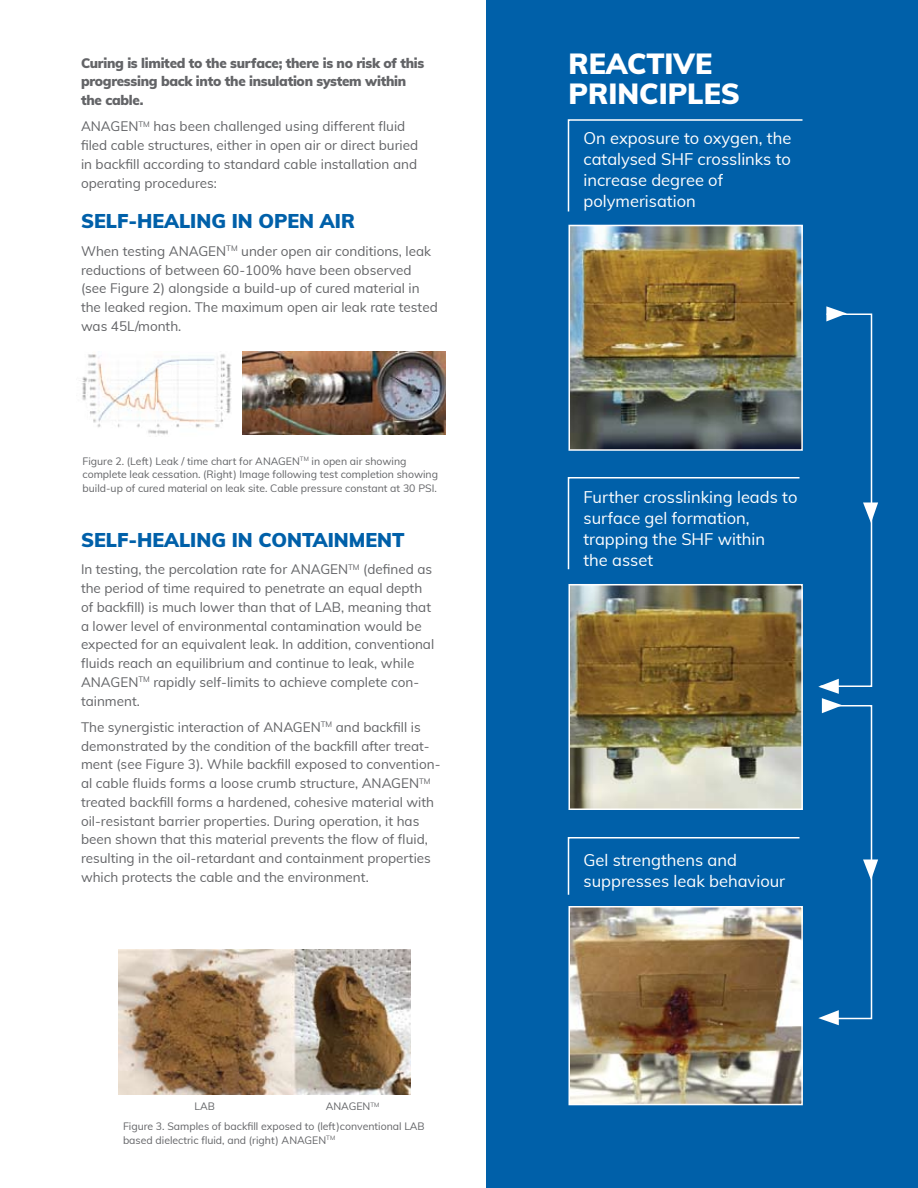
<style>
.page{position:relative;width:918px;height:1188px;background:#fff}
.page>*{position:absolute;margin:0;border:0;box-sizing:border-box;transform-origin:0 0}
.t1{font:900 28.5px/30px "Muli";color:#fff}
.t2{font:900 19.5px "Muli";color:#0060a9}
.t3{font:16.5px/21px "Muli";color:#fff}
.t4{font:13.5px/18.8px "Muli";color:#636467}
.t5{font:900 13.5px/18.8px "Muli";letter-spacing:-.02em;color:#636467}
.t6{font:10.5px/13.5px "Muli";color:#636467}
</style>
<div class="page">
<div style="left:486px;top:0;width:432px;height:1188px;background:#0060a9"></div>
<img style="left:118px;top:950px;width:292px;height:145px">
<img style="left:571px;top:228px;width:229px;height:220px">
<div style="left:568px;top:225px;width:235px;height:226px;border:2px solid #fff"></div>
<img style="left:571px;top:587px;width:229px;height:220px">
<div style="left:568px;top:584px;width:235px;height:226px;border:2px solid #fff"></div>
<img style="left:571px;top:909px;width:229px;height:193px">
<div style="left:568px;top:906px;width:235px;height:199px;border:2px solid #fff"></div>
<svg style="left:818px;top:306px;width:60px;height:719px"></svg>
<svg style="left:567px;top:119px;width:236px;height:93px"></svg>
<svg style="left:567px;top:477px;width:233px;height:93px"></svg>
<svg style="left:567px;top:837px;width:233px;height:58px"></svg>
<img style="left:82px;top:354px;width:149px;height:81px">
<img style="left:243px;top:351px;width:203px;height:83px">
<p class="t5" style="left:81px;top:53px;width:345px">Curing is limited to the surface; there is no risk of this progressing back into the insulation system within the cable.</p>
<p class="t4" style="left:81px;top:116px;width:339px">ANAGEN<sup>TM</sup> has been challenged using different fluid filed cable structures, either in open air or direct buried in backfill according to standard cable installation and operating procedures:</p>
<h2 class="t2" style="left:81px;top:207px;width:275px">Self-healing in Open Air</h2>
<p class="t4" style="left:81px;top:241px;width:358px">When testing ANAGEN<sup>TM</sup> under open air conditions, leak reductions of between 60-100% have been observed (see Figure 2) alongside a build-up of cured material in the leaked region. The maximum open air leak rate tested was 45L/month.</p>
<p class="t6" style="left:82px;top:454px;width:357px">Figure 2. (Left) Leak / time chart for ANAGEN<sup>TM</sup> in open air showing complete leak cessation. (Right) Image following test completion showing build-up of cured material on leak site. Cable pressure constant at 30 PSI.</p>
<h2 class="t2" style="left:81px;top:525px;width:325px">Self-healing in Containment</h2>
<p class="t4" style="left:81px;top:559px;width:355px">In testing, the percolation rate for ANAGEN<sup>TM</sup> (defined as the period of time required to penetrate an equal depth of backfill) is much lower than that of LAB, meaning that a lower level of environmental contamination would be expected for an equivalent leak. In addition, conventional fluids reach an equilibrium and continue to leak, while ANAGEN<sup>TM</sup> rapidly self-limits to achieve complete con&shy;tainment.</p>
<p class="t4" style="left:81px;top:717px;width:361px">The synergistic interaction of ANAGEN<sup>TM</sup> and backfill is demonstrated by the condition of the backfill after treat&shy;ment (see Figure 3). While backfill exposed to convention&shy;al cable fluids forms a loose crumb structure, ANAGEN<sup>TM </sup>treated backfill forms a hardened, cohesive material with oil-resistant barrier properties. During operation, it has been shown that this material prevents the flow of fluid, resulting in the oil-retardant and containment properties which protects the cable and the environment.</p>
<p class="t6" style="left:195px;top:1099px;width:22px">LAB</p>
<p class="t6" style="left:326px;top:1099px;width:55px">ANAGEN<sup>TM</sup></p>
<p class="t6" style="left:123px;top:1119px;width:303px">Figure 3. Samples of backfill exposed to (left)conventional LAB based dielectric fluid, and (right) ANAGEN<sup>TM</sup></p>
<h1 class="t1" style="left:568px;top:47px;width:173px">React ive principles</h1>
<p class="t3" style="left:584px;top:127px;width:209px">On exposure to oxygen, the catalysed SHF crosslinks to increase degree of polymerisation</p>
<p class="t3" style="left:584px;top:486px;width:215px">Further crosslinking leads to surface gel formation, trapping the SHF within<br>the asset</p>
<p class="t3" style="left:584px;top:848px;width:203px">Gel strengthens and suppresses leak behaviour</p>
</div>
